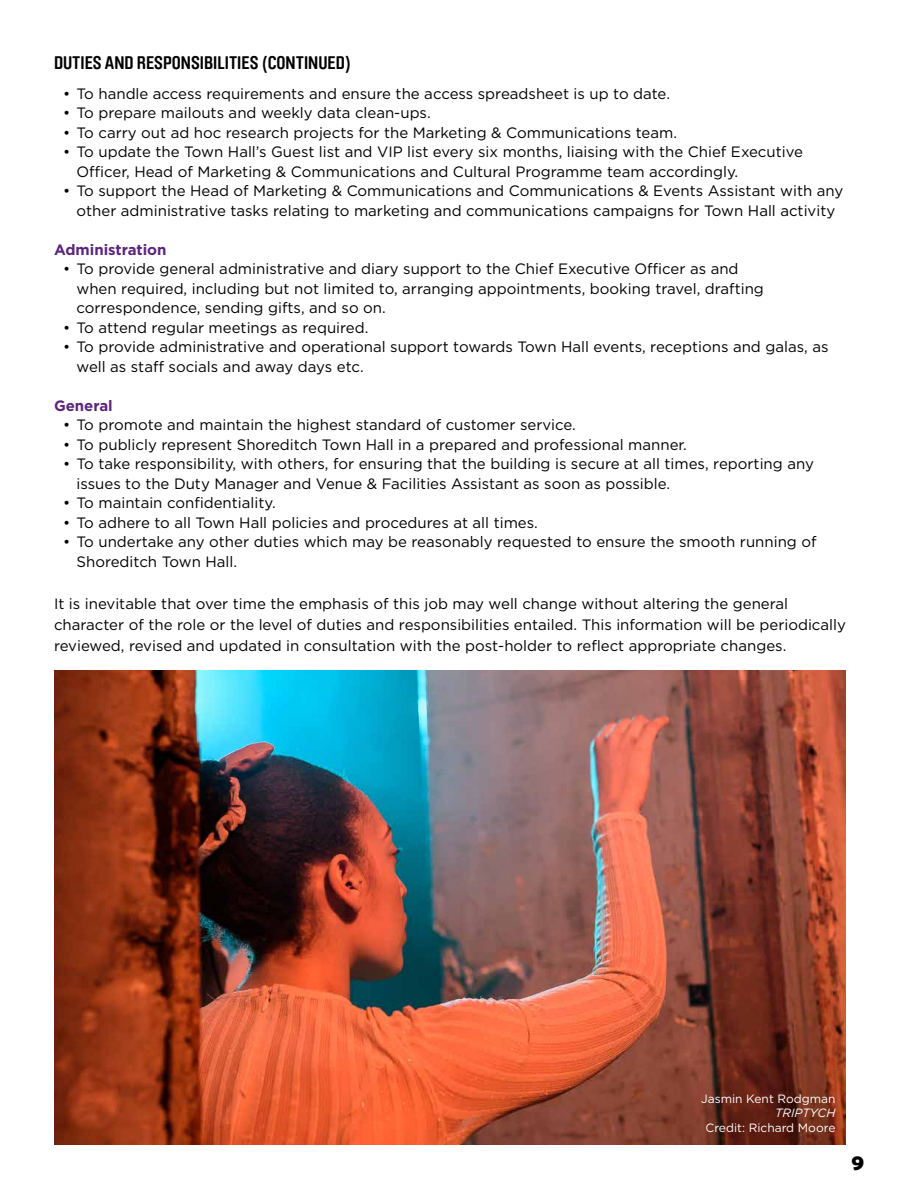
<style>
.page{position:relative;width:900px;height:1200px;background:#fff}
.page>*{position:absolute;margin:0;border:0;box-sizing:border-box;transform-origin:0 0}
.t1{font:700 22.5px "Berlin Sans FB Demi";color:#000}
.t2{font:700 18px "Brauer Neue Std";color:#000}
.t3{font:15px/19.5px "Gotham";color:#000}
.t4{font:700 15px "Gotham";color:#5c267b}
.t5{font:12px "Gotham";color:#fff}
.t6{font:italic 12px "Gotham";color:#fff}
</style>
<div class="page">
<img style="left:54px;top:670px;width:792px;height:474px">
<p class="t2" style="left:54px;top:52px;width:298px">DUTIES AND RESPONSIBILITIES (CONTINUED)</p>
<p class="t3" style="left:63px;top:84px;width:609px">• To handle access requirements and ensure the access spreadsheet is up to date.</p>
<p class="t3" style="left:63px;top:103px;width:369px">• To prepare mailouts and weekly data clean-ups.</p>
<p class="t3" style="left:63px;top:123px;width:616px">• To carry out ad hoc research projects for the Marketing &amp; Communications team.</p>
<p class="t3" style="left:76px;top:142px;width:728px;text-indent:-14px">• To update the Town Hall’s Guest list and VIP list every six months, liaising with the Chief Executive<br>Officer, Head of Marketing &amp; Communications and Cultural Programme team accordingly.</p>
<p class="t3" style="left:63px;top:181px;width:782px;text-align:center">• To support the Head of Marketing &amp; Communications and Communications &amp; Events Assistant with any other administrative tasks relating to marketing and communications campaigns for Town Hall activity</p>
<p class="t4" style="left:54px;top:240px;width:114px">Administration</p>
<p class="t3" style="left:76px;top:259px;width:689px;text-indent:-14px">• To provide general administrative and diary support to the Chief Executive Officer as and when required, including but not limited to, arranging appointments, booking travel, drafting correspondence, sending gifts, and so on.</p>
<p class="t3" style="left:63px;top:318px;width:307px">• To attend regular meetings as required.</p>
<p class="t3" style="left:76px;top:337px;width:754px;text-indent:-14px">• To provide administrative and operational support towards Town Hall events, receptions and galas, as well as staff socials and away days etc.</p>
<p class="t4" style="left:54px;top:396px;width:60px">General</p>
<p class="t3" style="left:63px;top:415px;width:514px">• To promote and maintain the highest standard of customer service.</p>
<p class="t3" style="left:63px;top:435px;width:625px">• To publicly represent Shoreditch Town Hall in a prepared and professional manner.</p>
<p class="t3" style="left:76px;top:454px;width:739px;text-indent:-14px">• To take responsibility, with others, for ensuring that the building is secure at all times, reporting any issues to the Duty Manager and Venue &amp; Facilities Assistant as soon as possible.</p>
<p class="t3" style="left:63px;top:493px;width:214px">• To maintain confidentiality.</p>
<p class="t3" style="left:63px;top:513px;width:476px">• To adhere to all Town Hall policies and procedures at all times.</p>
<p class="t3" style="left:76px;top:532px;width:742px;text-indent:-14px">• To undertake any other duties which may be reasonably requested to ensure the smooth running of<br>Shoreditch Town Hall.</p>
<p class="t3" style="left:54px;top:593px;width:793px;line-height:21px">It is inevitable that over time the emphasis of this job may well change without altering the general character of the role or the level of duties and responsibilities entailed. This information will be periodically reviewed, revised and updated in consultation with the post-holder to reflect appropriate changes.</p>
<p class="t5" style="left:701px;top:1091px;width:136px">Jasmin Kent Rodgman</p>
<p class="t6" style="left:775px;top:1106px;width:62px">TRIPTYCH</p>
<p class="t5" style="left:705px;top:1120px;width:132px">Credit: Richard Moore</p>
<h1 class="t1" style="left:852px;top:1149px;width:14px">9</h1>
</div>
